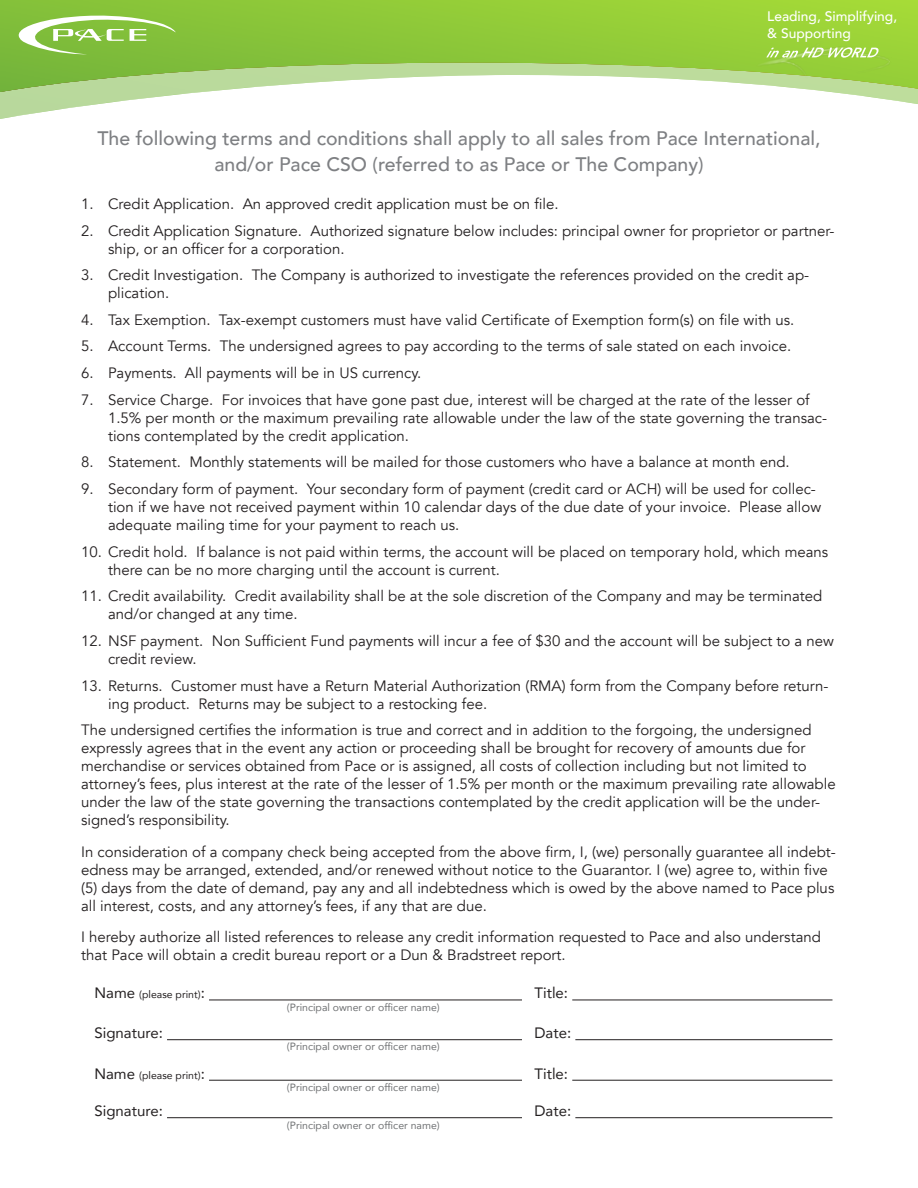
<style>
.page{position:relative;width:918px;height:1188px;background:#fff}
.page>*{position:absolute;margin:0;border:0;box-sizing:border-box;transform-origin:0 0}
.t1{font:500 19.5px/25.2px "Avenir";color:#7e8083;text-align:center}
.t2{font:15px/18px "Avenir";color:#231f20}
.t3{font:15px "Avenir";color:#231f20}
.t4{font:500 13.8px/16.5px "Avenir";color:#fff}
.t5{font:10.5px "Avenir";color:#6f7173}
.t6{font:10.5px "Avenir";color:#231f20}
.s1{font-size:15px}
</style>
<div class="page">
<svg style="left:0;top:92px;width:918px;height:27px"></svg>
<svg style="left:0;top:0;width:918px;height:92px;background:#a0d05c"></svg>
<svg style="left:477px;top:1118px;width:120px;height:1px"></svg>
<svg style="left:13px;top:14px;width:163px;height:41px"></svg>
<img style="left:746px;top:21px;width:160px;height:73px">
<svg style="left:766px;top:47px;width:114px;height:11px"></svg>
<hr style="left:209px;top:1000px;width:313px;height:1px;background:#231f20">
<hr style="left:572px;top:1000px;width:260px;height:1px;background:#231f20">
<hr style="left:167px;top:1039px;width:355px;height:1px;background:#231f20">
<hr style="left:575px;top:1039px;width:258px;height:1px;background:#231f20">
<hr style="left:209px;top:1080px;width:313px;height:1px;background:#231f20">
<hr style="left:572px;top:1080px;width:260px;height:1px;background:#231f20">
<hr style="left:167px;top:1117px;width:355px;height:1px;background:#231f20">
<hr style="left:575px;top:1117px;width:258px;height:1px;background:#231f20">
<p class="t4" style="left:767px;top:7px;width:132px">Leading, Simplifying, &amp; Supporting</p>
<h1 class="t1" style="left:97px;top:125px;width:725px">The following terms and conditions shall apply to all sales from Pace International, and/or Pace CSO (referred to as Pace or The Company)</h1>
<p class="t2" style="left:81px;top:195px;width:479px">1. Credit Application. An approved credit application must be on file.</p>
<p class="t2" style="left:108px;top:222px;width:728px;text-indent:-27px">2. Credit Application Signature. Authorized signature below includes: principal owner for proprietor or partner&shy;ship, or an officer for a corporation.</p>
<p class="t2" style="left:108px;top:266px;width:703px;text-indent:-27px">3. Credit Investigation. The Company is authorized to investigate the references provided on the credit ap&shy;plication.</p>
<p class="t2" style="left:81px;top:311px;width:715px">4. Tax Exemption. Tax-exempt customers must have valid Certificate of Exemption form(s) on file with us.</p>
<p class="t2" style="left:81px;top:338px;width:712px">5. Account Terms. The undersigned agrees to pay according to the terms of sale stated on each invoice.</p>
<p class="t2" style="left:81px;top:364px;width:342px">6. Payments. All payments will be in US currency.</p>
<p class="t2" style="left:108px;top:391px;width:721px;text-indent:-27px">7. Service Charge. For invoices that have gone past due, interest will be charged at the rate of the lesser of<br>1.5% per month or the maximum prevailing rate allowable under the law of the state governing the transac&shy;tions contemplated by the credit application.</p>
<p class="t2" style="left:81px;top:453px;width:710px">8. Statement. Monthly statements will be mailed for those customers who have a balance at month end.</p>
<p class="t2" style="left:108px;top:480px;width:715px;text-indent:-27px">9. Secondary form of payment. Your secondary form of payment (credit card or ACH) will be used for collec&shy;tion if we have not received payment within 10 calendar days of the due date of your invoice. Please allow adequate mailing time for your payment to reach us.</p>
<p class="t2" style="left:108px;top:543px;width:722px;text-indent:-27px">10. Credit hold. If balance is not paid within terms, the account will be placed on temporary hold, which means there can be no more charging until the account is current.</p>
<p class="t2" style="left:108px;top:587px;width:716px;text-indent:-27px">11. Credit availability. Credit availability shall be at the sole discretion of the Company and may be terminated and/or changed at any time.</p>
<p class="t2" style="left:108px;top:632px;width:727px;text-indent:-27px">12. NSF payment. Non Sufficient Fund payments will incur a fee of $30 and the account will be subject to a new credit review.</p>
<p class="t2" style="left:108px;top:677px;width:722px;text-indent:-27px">13. Returns. Customer must have a Return Material Authorization (RMA) form from the Company before return&shy;ing product. Returns may be subject to a restocking fee.</p>
<p class="t2" style="left:81px;top:721px;width:756px">The undersigned certifies the information is true and correct and in addition to the forgoing, the undersigned expressly agrees that in the event any action or proceeding shall be brought for recovery of amounts due for merchandise or services obtained from Pace or is assigned, all costs of collection including but not limited to attorney’s fees, plus interest at the rate of the lesser of 1.5% per month or the maximum prevailing rate allowable under the law of the state governing the transactions contemplated by the credit application will be the under&shy;signed’s responsibility.</p>
<p class="t2" style="left:81px;top:843px;width:756px">In consideration of a company check being accepted from the above firm, I, (we) personally guarantee all indebt&shy;edness may be arranged, extended, and/or renewed without notice to the Guarantor. I (we) agree to, within five (5) days from the date of demand, pay any and all indebtedness which is owed by the above named to Pace plus all interest, costs, and any attorney’s fees, if any that are due.</p>
<p class="t2" style="left:81px;top:928px;width:741px">I hereby authorize all listed references to release any credit information requested to Pace and also understand that Pace will obtain a credit bureau report or a Dun &amp; Bradstreet report.</p>
<p class="t6" style="left:95px;top:986px;width:112px"><span class="s1">Name</span> (please print)<span class="s1">:</span></p>
<p class="t3" style="left:535px;top:981px;width:35px">Title:</p>
<p class="t3" style="left:95px;top:1021px;width:70px">Signature:</p>
<p class="t3" style="left:535px;top:1021px;width:38px">Date:</p>
<p class="t6" style="left:95px;top:1067px;width:112px"><span class="s1">Name</span> (please print)<span class="s1">:</span></p>
<p class="t3" style="left:535px;top:1061px;width:35px">Title:</p>
<p class="t3" style="left:95px;top:1099px;width:70px">Signature:</p>
<p class="t3" style="left:535px;top:1099px;width:38px">Date:</p>
<p class="t5" style="left:287px;top:999px;width:154px">(Principal owner or officer name)</p>
<p class="t5" style="left:287px;top:1038px;width:154px">(Principal owner or officer name)</p>
<p class="t5" style="left:287px;top:1079px;width:154px">(Principal owner or officer name)</p>
<p class="t5" style="left:287px;top:1117px;width:154px">(Principal owner or officer name)</p>
</div>
